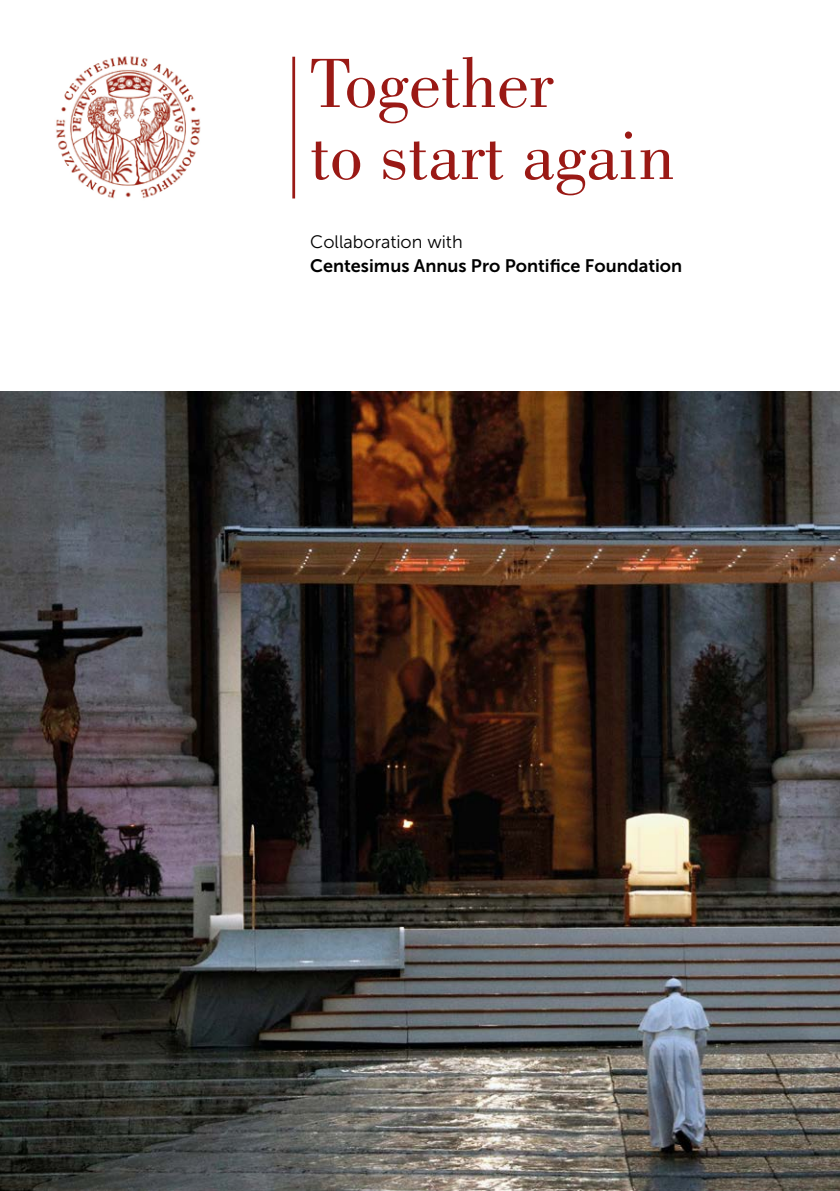
<style>
.page{position:relative;width:840px;height:1191px;background:#fff}
.page>*{position:absolute;margin:0;border:0;box-sizing:border-box;transform-origin:0 0}
.t1{font:72px/72px "Bodoni Std";color:#9a1915}
.t2{font:18px "Museo Sans 700";color:#000}
.t3{font:18px "Museo Sans 300";color:#000}
</style>
<div class="page">
<img style="left:0;top:391px;width:839px;height:800px">
<img style="left:56px;top:56px;width:145px;height:143px">
<hr style="left:292px;top:57px;width:3px;height:141px;background:#9a1915">
<h1 class="t1" style="left:310px;top:48px;width:365px">Together<br>to start again</h1>
<p class="t3" style="left:310px;top:232px;width:154px">Collaboration with</p>
<p class="t2" style="left:310px;top:256px;width:373px">Centesimus Annus Pro Pontifice Foundation</p>
</div>
